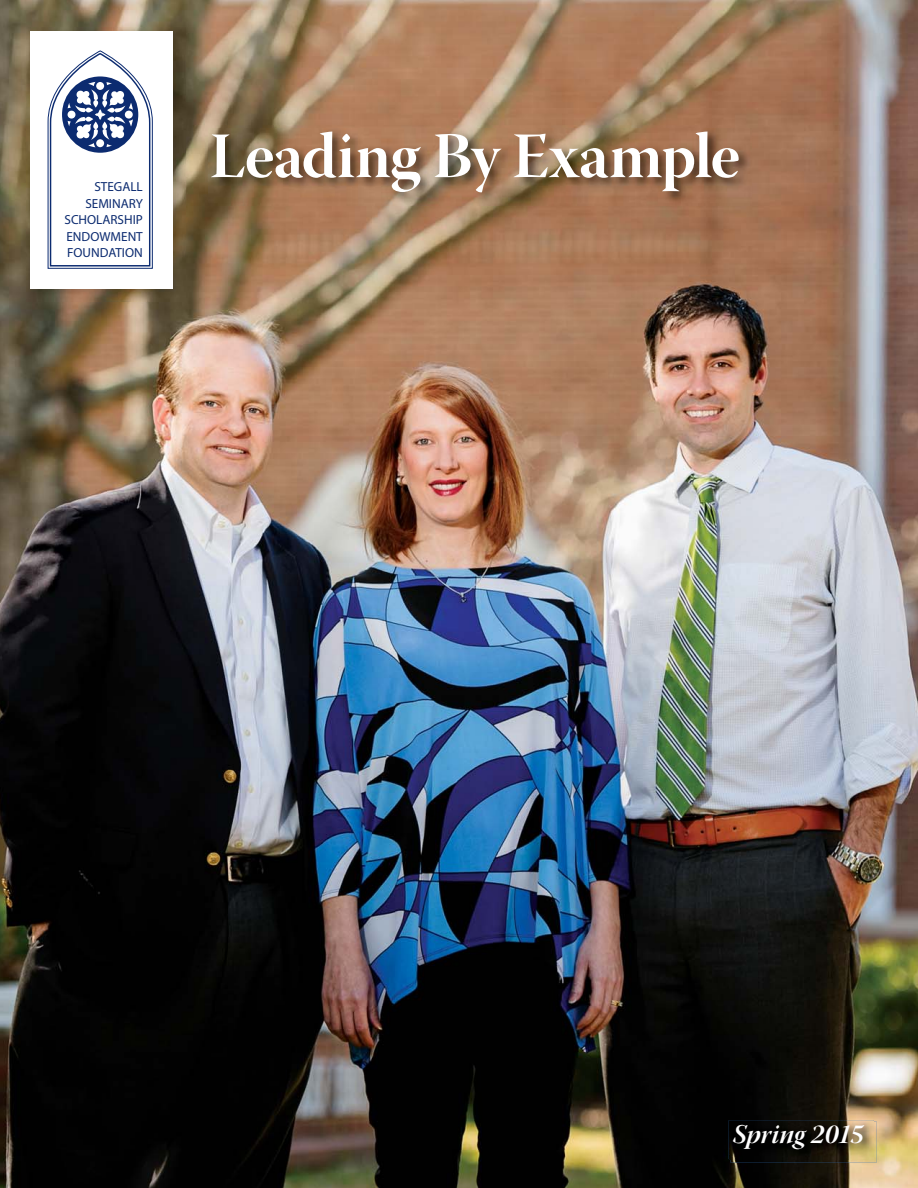
<style>
.page{position:relative;width:918px;height:1188px;background:#fff}
.page>*{position:absolute;margin:0;border:0;box-sizing:border-box;transform-origin:0 0}
.t1{font:64.5px "Warnock Pro Bold Disp";color:#fff}
.t2{font:27px "Warnock Pro Bold It Disp";color:#fff}
.t3{font:13.2px/16.5px "Myriad Pro";color:#0c2b70;text-align:right}
</style>
<div class="page">
<img style="left:0;top:0;width:918px;height:1188px">
<img style="left:26px;top:27px;width:159px;height:274px">
<div style="left:30px;top:31px;width:142px;height:257px;background:#fff"></div>
<svg style="left:48px;top:51px;width:105px;height:218px"></svg>
<img style="left:729px;top:1120px;width:144px;height:39px">
<img style="left:731px;top:1121px;width:146px;height:42px">
<img style="left:731px;top:1121px;width:142px;height:38px">
<img style="left:209px;top:128px;width:543px;height:78px">
<p class="t3" style="left:65px;top:178px;width:80px">STEGALL<br>SEMINARY<br>SCHOLARSHIP<br>ENDOWMENT<br>FOUNDATION</p>
<h1 class="t1" style="left:210px;top:131px;width:532px">Leading By Example</h1>
<h2 class="t2" style="left:733px;top:1124px;width:132px">Spring 2015</h2>
</div>
